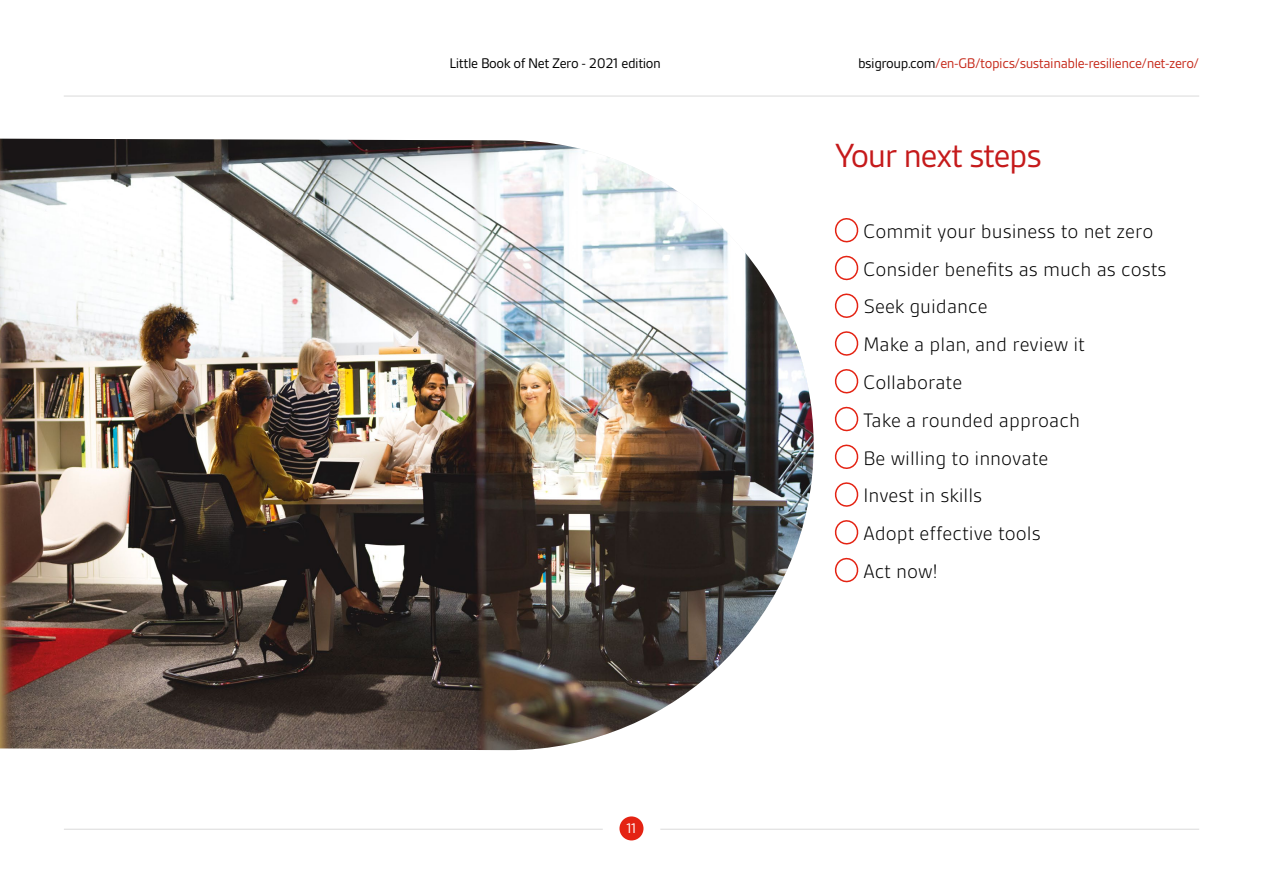
<style>
.page{position:relative;width:1263px;height:893px;background:#fff}
.page>*{position:absolute;margin:0;border:0;box-sizing:border-box;transform-origin:0 0}
.t1{font:36px "BSI Gesta";letter-spacing:-.04em;color:#c51a1b}
.t2{font:300 21px/37.8px "BSI Gesta";color:#000}
.t3{font:15px "BSI Gesta";letter-spacing:-.03em;color:#c62a1b}
.t4{font:15px "BSI Gesta";letter-spacing:-.03em;color:#000}
.t5{font:15px "BSI Gesta";color:#fff}
.s1{color:#000}
</style>
<div class="page">
<div style="left:619px;top:816px;width:24px;height:24px;background:#e42313;border-radius:50%"></div>
<hr style="left:64px;top:829px;width:539px;height:1px;background:#dadada">
<hr style="left:660px;top:829px;width:539px;height:1px;background:#dadada">
<hr style="left:64px;top:96px;width:1135px;height:1px;background:#dadada">
<svg style="left:834px;top:218px;width:25px;height:25px"></svg>
<svg style="left:834px;top:255px;width:25px;height:26px"></svg>
<svg style="left:834px;top:293px;width:25px;height:25px"></svg>
<svg style="left:834px;top:331px;width:25px;height:25px"></svg>
<svg style="left:834px;top:369px;width:25px;height:25px"></svg>
<svg style="left:834px;top:406px;width:25px;height:26px"></svg>
<svg style="left:834px;top:444px;width:25px;height:25px"></svg>
<svg style="left:834px;top:482px;width:25px;height:25px"></svg>
<svg style="left:834px;top:520px;width:25px;height:25px"></svg>
<svg style="left:834px;top:557px;width:25px;height:26px"></svg>
<img style="left:0;top:139px;width:814px;height:611px">
<p class="t4" style="left:449px;top:55px;width:213px">Little Book of Net Zero - 2021 edition</p>
<p class="t3" style="left:858px;top:55px;width:343px"><span class="s1">bsigroup.com</span>/en-GB/topics/sustainable-resilience/net-zero/</p>
<h1 class="t1" style="left:835px;top:137px;width:208px">Your next steps</h1>
<p class="t5" style="left:626px;top:821px;width:11px">11</p>
<p class="t2" style="left:863px;top:212px;width:305px">Commit your business to net zero<br>Consider benefits as much as costs<br>Seek guidance<br>Make a plan, and review it<br>Collaborate<br>Take a rounded approach<br>Be willing to innovate<br>Invest in skills<br>Adopt effective tools<br>Act now!</p>
</div>
